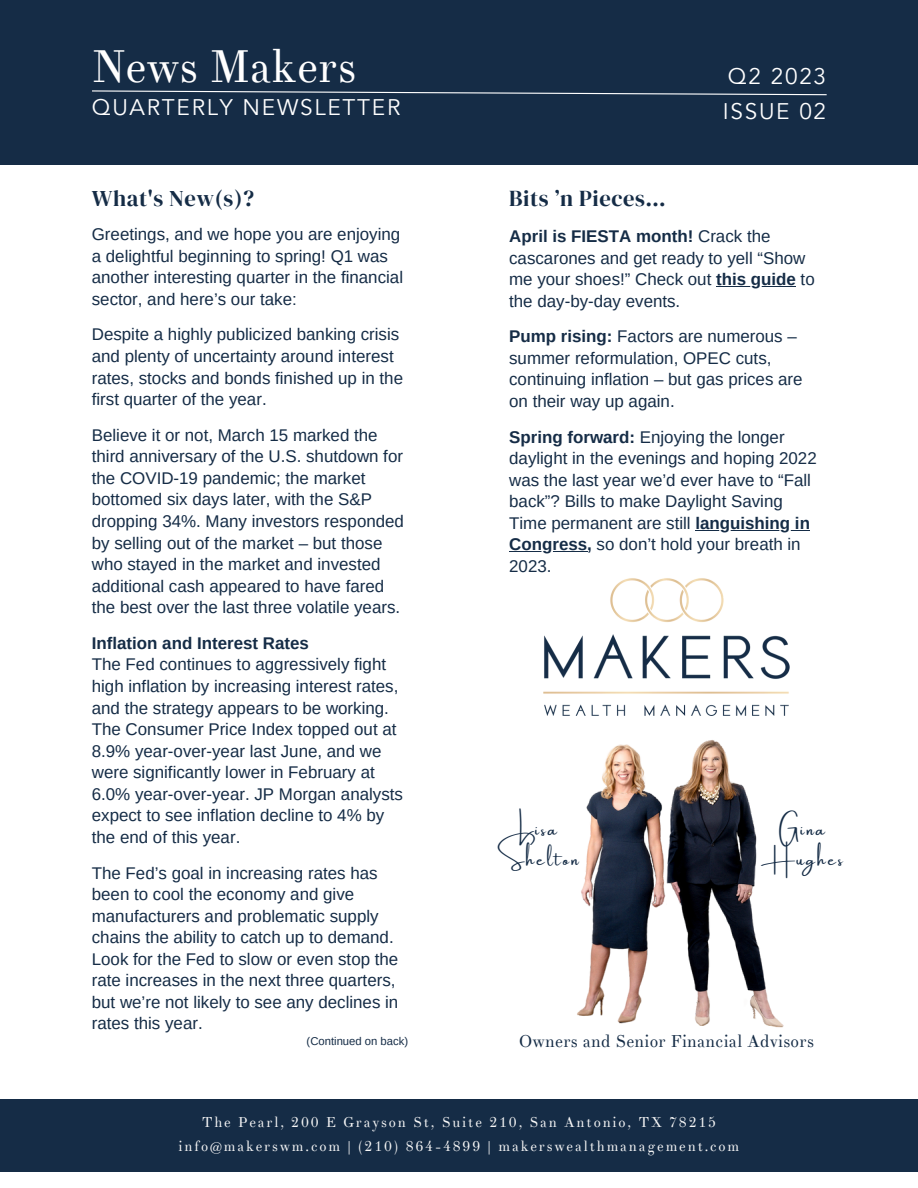
<style>
.page{position:relative;width:918px;height:1188px;background:#fff}
.page>*{position:absolute;margin:0;border:0;box-sizing:border-box;transform-origin:0 0}
.t1{font:45.15px "Theano Didot";color:#fff}
.t2{font:22.5px "Avenir";letter-spacing:.075em;color:#fff}
.t3{font:22.5px "DM Serif Display";letter-spacing:.025em;color:#152c46}
.t4{font:16.95px/21.6px "Arimo";color:#152c46}
.t5{font:16.95px "Theano Didot";letter-spacing:.015em;color:#152c46}
.t6{font:700 16.95px "Arimo";color:#152c46}
.t7{font:16.95px/29.7px "Amsterdam One";letter-spacing:.13em;color:#152c46;text-align:center}
.t8{font:14.1px "Theano Didot";letter-spacing:.13em;color:#f7f7f7}
.t9{font:11.25px "Arimo";color:#152c46}
.s1{font-weight:700}
</style>
<div class="page">
<div style="left:0;top:1100px;width:918px;height:72px;background:#152c46"></div>
<div style="left:0;top:0;width:918px;height:165px;background:#152c46"></div>
<svg style="left:92px;top:90px;width:735px;height:6px"></svg>
<img style="left:544px;top:578px;width:245px;height:138px">
<img style="left:666px;top:740px;width:118px;height:288px">
<img style="left:577px;top:744px;width:88px;height:280px">
<hr style="left:716px;top:286px;width:80px;height:1px;background:#152c46">
<hr style="left:695px;top:530px;width:115px;height:1px;background:#152c46">
<hr style="left:509px;top:551px;width:78px;height:1px;background:#152c46">
<p class="t1" style="left:92px;top:39px;width:266px">News Makers</p>
<p class="t2" style="left:92px;top:93px;width:310px">QUARTERLY NEWSLETTER</p>
<p class="t3" style="left:92px;top:182px;width:164px">What's New(s)?</p>
<p class="t3" style="left:509px;top:182px;width:158px">Bits ’n Pieces…</p>
<p class="t2" style="left:728px;top:62px;width:100px">Q2 2023</p>
<p class="t2" style="left:723px;top:97px;width:105px">ISSUE 02</p>
<p class="t4" style="left:92px;top:223px;width:313px">Greetings, and we hope you are enjoying a delightful beginning to spring! Q1 was another interesting quarter in the financial sector, and here’s our take:</p>
<p class="t4" style="left:92px;top:324px;width:313px">Despite a highly publicized banking crisis and plenty of uncertainty around interest rates, stocks and bonds finished up in the first quarter of the year.</p>
<p class="t4" style="left:92px;top:424px;width:314px">Believe it or not, March 15 marked the third anniversary of the U.S. shutdown for the COVID-19 pandemic; the market bottomed six days later, with the S&amp;P dropping 34%. Many investors responded by selling out of the market – but those who stayed in the market and invested additional cash appeared to have fared the best over the last three volatile years.</p>
<p class="t6" style="left:92px;top:634px;width:219px">Inflation and Interest Rates</p>
<p class="t4" style="left:92px;top:654px;width:313px">The Fed continues to aggressively fight high inflation by increasing interest rates, and the strategy appears to be working.<br>The Consumer Price Index topped out at 8.9% year-over-year last June, and we were significantly lower in February at 6.0% year-over-year. JP Morgan analysts expect to see inflation decline to 4% by the end of this year.</p>
<p class="t4" style="left:92px;top:862px;width:308px">The Fed’s goal in increasing rates has been to cool the economy and give manufacturers and problematic supply chains the ability to catch up to demand.<br>Look for the Fed to slow or even stop the rate increases in the next three quarters, but we’re not likely to see any declines in rates this year.</p>
<p class="t9" style="left:307px;top:1035px;width:103px">(Continued on back)</p>
<p class="t4" style="left:509px;top:225px;width:307px"><span class="s1">April is FIESTA month!</span> Crack the cascarones and get ready to yell “Show me your shoes!” Check out <span class="s1">this guide</span> to the day-by-day events.</p>
<p class="t4" style="left:509px;top:326px;width:295px"><span class="s1">Pump rising:</span> Factors are numerous – summer reformulation, OPEC cuts, continuing inflation – but gas prices are on their way up again.</p>
<p class="t4" style="left:509px;top:426px;width:309px"><span class="s1">Spring forward:</span> Enjoying the longer daylight in the evenings and hoping 2022 was the last year we’d ever have to “Fall back”? Bills to make Daylight Saving Time permanent are still <span class="s1">languishing in Congress,</span> so don’t hold your breath in 2023.</p>
<p class="t7" style="left:520px;top:815px;width:39px">Lisa</p>
<p class="t7" style="left:497px;top:845px;width:83px">Shelton</p>
<p class="t7" style="left:762px;top:815px;width:83px">Gina<br>Hughes</p>
<p class="t5" style="left:519px;top:1031px;width:297px">Owners and Senior Financial Advisors</p>
<p class="t8" style="left:202px;top:1114px;width:516px">The Pearl, 200 E Grayson St, Suite 210, San Antonio, TX 78215</p>
<p class="t8" style="left:179px;top:1137px;width:562px">info@makerswm.com | (210) 864-4899 | makerswealthmanagement.com</p>
</div>
